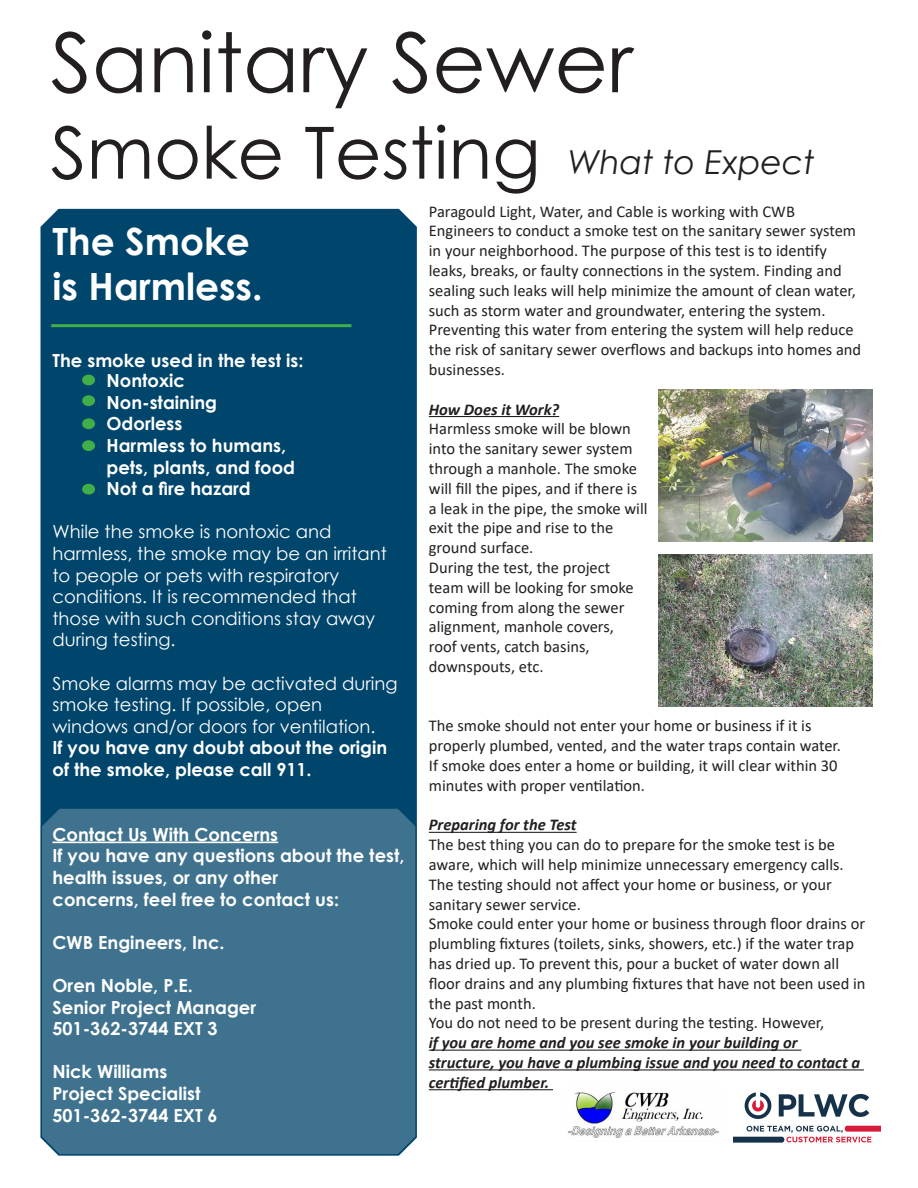
<style>
.page{position:relative;width:918px;height:1188px;background:#fff}
.page>*{position:absolute;margin:0;border:0;box-sizing:border-box;transform-origin:0 0}
.t1{font:82.5px "Century Gothic";color:#231f20}
.t2{font:72px "Century Gothic";color:#231f20}
.t3{font:700 37.5px "Century Gothic";color:#fff}
.t4{font:italic 33px "Century Gothic";color:#231f20}
.t5{font:700 18px/21.6px "Century Gothic";color:#fff}
.t6{font:18px/21.6px "Century Gothic";color:#fff}
.t7{font:16.5px/19.8px "Calibri";color:#231f20}
.t8{font:italic 700 16.5px/19.8px "Calibri";color:#231f20}
</style>
<div class="page">
<div style="left:40px;top:209px;width:377px;height:597px;background:#00456b"></div>
<hr style="left:51px;top:324px;width:300px;height:3px;background:#40ae49">
<div style="left:82px;top:375px;width:13px;height:10px;background:#40ae49;border-radius:50%"></div>
<div style="left:82px;top:395px;width:13px;height:11px;background:#40ae49;border-radius:50%"></div>
<div style="left:82px;top:418px;width:13px;height:11px;background:#40ae49;border-radius:50%"></div>
<div style="left:82px;top:440px;width:13px;height:11px;background:#40ae49;border-radius:50%"></div>
<div style="left:82px;top:484px;width:13px;height:11px;background:#40ae49;border-radius:50%"></div>
<div style="left:40px;top:806px;width:377px;height:350px;background:#3f728f"></div>
<hr style="left:429px;top:416px;width:130px;height:1px;background:#231f20">
<hr style="left:429px;top:832px;width:148px;height:1px;background:#231f20">
<hr style="left:429px;top:1050px;width:372px;height:1px;background:#231f20">
<hr style="left:429px;top:1069px;width:435px;height:1px;background:#231f20">
<hr style="left:429px;top:1089px;width:124px;height:1px;background:#231f20">
<hr style="left:52px;top:842px;width:226px;height:1px;background:#fff">
<img style="left:659px;top:390px;width:213px;height:152px">
<img style="left:659px;top:554px;width:213px;height:152px">
<img style="left:568px;top:1092px;width:151px;height:46px">
<img style="left:734px;top:1092px;width:147px;height:51px">
<p class="t1" style="left:51px;top:5px;width:584px">Sanitary Sewer</p>
<p class="t2" style="left:51px;top:102px;width:492px">Smoke Testing</p>
<p class="t4" style="left:568px;top:139px;width:248px">What to Expect</p>
<p class="t7" style="left:429px;top:201px;width:368px">Paragould Light, Water, and Cable is working with CWB</p>
<p class="t7" style="left:429px;top:221px;width:429px">Engineers to conduct a smoke test on the sanitary sewer system in your neighborhood. The purpose of this test is to identify leaks, breaks, or faulty connections in the system. Finding and sealing such leaks will help minimize the amount of clean water, such as storm water and groundwater, entering the system.</p>
<p class="t7" style="left:429px;top:320px;width:434px">Preventing this water from entering the system will help reduce the risk of sanitary sewer overflows and backups into homes and businesses.</p>
<p class="t8" style="left:429px;top:399px;width:132px">How Does it Work?</p>
<p class="t7" style="left:429px;top:419px;width:204px">Harmless smoke will be blown</p>
<p class="t7" style="left:429px;top:438px;width:205px">into the sanitary sewer system</p>
<p class="t7" style="left:429px;top:458px;width:210px">through a manhole. The smoke</p>
<p class="t7" style="left:429px;top:478px;width:210px">will fill the pipes, and if there is</p>
<p class="t7" style="left:429px;top:498px;width:220px">a leak in the pipe, the smoke will</p>
<p class="t7" style="left:429px;top:518px;width:186px">exit the pipe and rise to the</p>
<p class="t7" style="left:429px;top:537px;width:106px">ground surface.</p>
<p class="t7" style="left:429px;top:557px;width:183px">During the test, the project</p>
<p class="t7" style="left:429px;top:577px;width:206px">team will be looking for smoke</p>
<p class="t7" style="left:429px;top:597px;width:197px">coming from along the sewer</p>
<p class="t7" style="left:429px;top:617px;width:187px">alignment, manhole covers,</p>
<p class="t7" style="left:429px;top:636px;width:162px">roof vents, catch basins,</p>
<p class="t7" style="left:429px;top:656px;width:116px">downspouts, etc.</p>
<p class="t3" style="left:52px;top:213px;width:199px">The Smoke</p>
<p class="t3" style="left:52px;top:258px;width:211px">is Harmless.</p>
<p class="t5" style="left:52px;top:349px;width:252px">The smoke used in the test is:</p>
<p class="t5" style="left:106px;top:369px;width:80px">Nontoxic</p>
<p class="t5" style="left:106px;top:391px;width:112px">Non-staining</p>
<p class="t5" style="left:106px;top:412px;width:77px">Odorless</p>
<p class="t5" style="left:106px;top:434px;width:190px">Harmless to humans, pets, plants, and food</p>
<p class="t5" style="left:106px;top:477px;width:146px">Not a fire hazard</p>
<p class="t6" style="left:52px;top:521px;width:280px">While the smoke is nontoxic and</p>
<p class="t6" style="left:52px;top:542px;width:336px">harmless, the smoke may be an irritant to people or pets with respiratory</p>
<p class="t6" style="left:52px;top:586px;width:324px">conditions. It is recommended that those with such conditions stay away during testing.</p>
<p class="t6" style="left:52px;top:672px;width:347px">Smoke alarms may be activated during smoke testing. If possible, open</p>
<p class="t6" style="left:52px;top:715px;width:325px">windows and/or doors for ventilation.</p>
<p class="t5" style="left:52px;top:736px;width:336px">If you have any doubt about the origin of the smoke, please call 911.</p>
<p class="t7" style="left:429px;top:716px;width:384px">The smoke should not enter your home or business if it is</p>
<p class="t7" style="left:429px;top:735px;width:414px">properly plumbed, vented, and the water traps contain water.</p>
<p class="t7" style="left:429px;top:755px;width:410px">If smoke does enter a home or building, it will clear within 30 minutes with proper ventilation.</p>
<p class="t8" style="left:429px;top:815px;width:149px">Preparing for the Test</p>
<p class="t7" style="left:429px;top:834px;width:416px">The best thing you can do to prepare for the smoke test is be aware, which will help minimize unnecessary emergency calls.<br>The testing should not affect your home or business, or your sanitary sewer service.</p>
<p class="t7" style="left:429px;top:914px;width:438px">Smoke could enter your home or business through floor drains or plumbling fixtures (toilets, sinks, showers, etc.) if the water trap has dried up. To prevent this, pour a bucket of water down all floor drains and any plumbing fixtures that have not been used in the past month.</p>
<p class="t7" style="left:429px;top:1013px;width:397px">You do not need to be present during the testing. However,</p>
<p class="t8" style="left:429px;top:1032px;width:370px">if you are home and you see smoke in your building or</p>
<p class="t8" style="left:429px;top:1052px;width:433px">structure, you have a plumbing issue and you need to contact a certified plumber.</p>
<p class="t5" style="left:52px;top:823px;width:227px">Contact Us With Concerns</p>
<p class="t5" style="left:52px;top:844px;width:354px">If you have any questions about the test, health issues, or any other</p>
<p class="t5" style="left:52px;top:887px;width:288px">concerns, feel free to contact us:</p>
<p class="t5" style="left:52px;top:931px;width:174px">CWB Engineers, Inc.</p>
<p class="t5" style="left:52px;top:974px;width:142px">Oren Noble, P.E.</p>
<p class="t5" style="left:52px;top:995px;width:205px">Senior Project Manager</p>
<p class="t5" style="left:52px;top:1017px;width:167px">501-362-3744 EXT 3</p>
<p class="t5" style="left:52px;top:1060px;width:116px">Nick Williams</p>
<p class="t5" style="left:52px;top:1082px;width:149px">Project Specialist</p>
<p class="t5" style="left:52px;top:1103px;width:167px">501-362-3744 EXT 6</p>
</div>
